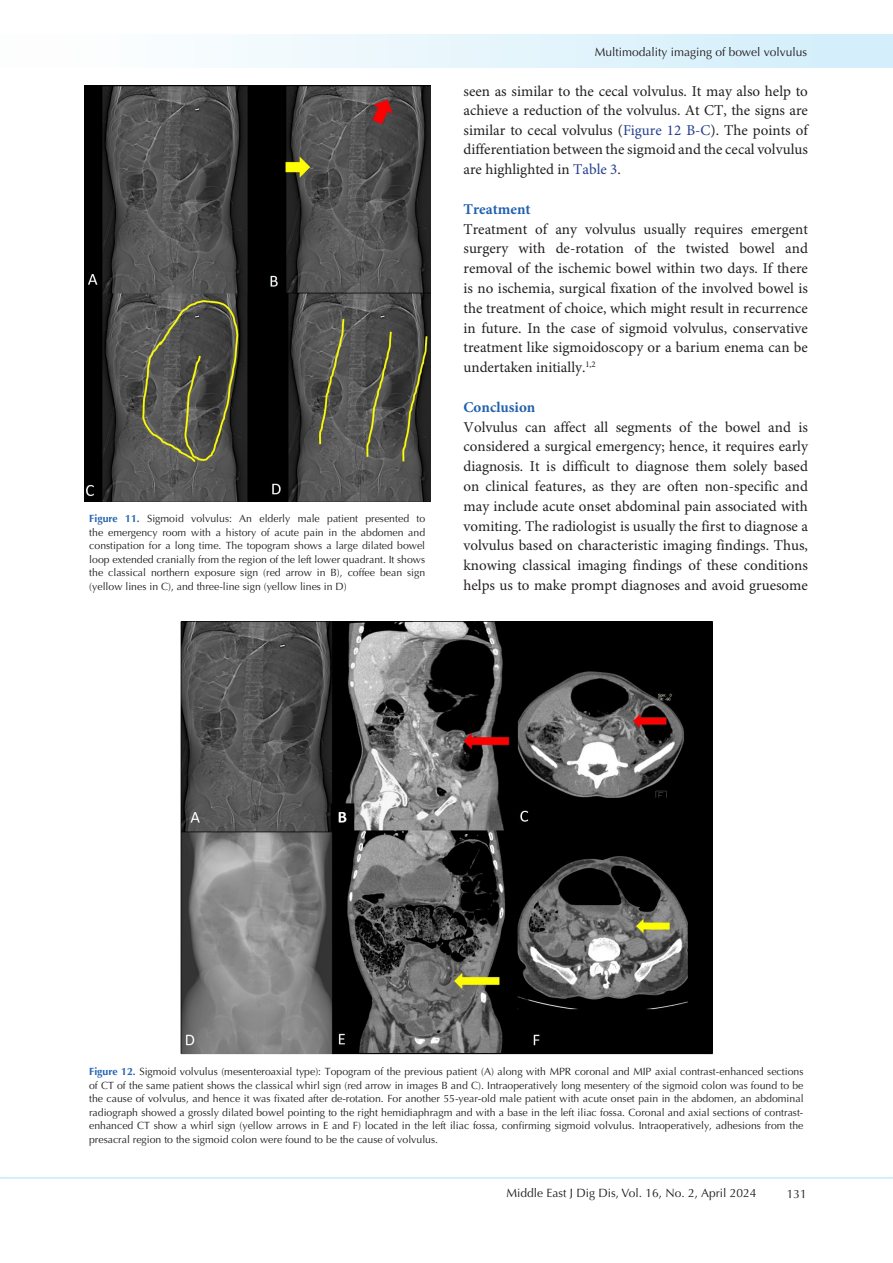
<style>
.page{position:relative;width:893px;height:1263px;background:#fff}
.page>*{position:absolute;margin:0;border:0;box-sizing:border-box;transform-origin:0 0}
.t1{font:15px/19.8px "Minion Pro";color:#231f20;text-align:justify}
.t2{font:700 15px "Minion Pro";color:#2261ae}
.t3{font:12px "Optima LT Std";color:#231f20}
.t4{font:10.5px/13.5px "Optima LT Std";color:#231f20;text-align:justify}
.s1{font-weight:700;color:#2463b0}
.s2{color:#253f8e}
</style>
<div class="page">
<hr style="left:0;top:1177px;width:893px;height:2px;background:#d4effc">
<div style="left:0;top:35px;width:892px;height:33px;background:linear-gradient(to right,#fffffe,#d1eefb)"></div>
<img style="left:85px;top:85px;width:345px;height:417px">
<img style="left:180px;top:621px;width:533px;height:433px">
<p class="t4" style="left:89px;top:512px;width:337px"><span class="s1">Figure 11.</span> Sigmoid volvulus: An elderly male patient presented to the emergency room with a history of acute pain in the abdomen and constipation for a long time. The topogram shows a large dilated bowel loop extended cranially from the region of the left lower quadrant. It shows the classical northern exposure sign (red arrow in B), coffee bean sign (yellow lines in C), and three-line sign (yellow lines in D)</p>
<p class="t3" style="left:595px;top:45px;width:214px">Multimodality imaging of bowel volvulus</p>
<p class="t1" style="left:463px;top:82px;width:346px">seen as similar to the cecal volvulus. It may also help to achieve a reduction of the volvulus. At CT, the signs are similar to cecal volvulus (<span class="s2">Figure 12 B-C</span>). The points of differentiation between the sigmoid and the cecal volvulus are highlighted in <span class="s2">Table 3</span>.</p>
<p class="t2" style="left:463px;top:198px;width:69px">Treatment</p>
<p class="t1" style="left:463px;top:219px;width:346px">Treatment of any volvulus usually requires emergent surgery with de-rotation of the twisted bowel and removal of the ischemic bowel within two days. If there is no ischemia, surgical fixation of the involved bowel is the treatment of choice, which might result in recurrence in future. In the case of sigmoid volvulus, conservative treatment like sigmoidoscopy or a barium enema can be undertaken initially.<sup>1,2</sup></p>
<p class="t2" style="left:463px;top:396px;width:73px">Conclusion</p>
<p class="t1" style="left:463px;top:417px;width:346px">Volvulus can affect all segments of the bowel and is considered a surgical emergency; hence, it requires early diagnosis. It is difficult to diagnose them solely based on clinical features, as they are often non-specific and may include acute onset abdominal pain associated with vomiting. The radiologist is usually the first to diagnose a volvulus based on characteristic imaging findings. Thus, knowing classical imaging findings of these conditions helps us to make prompt diagnoses and avoid gruesome</p>
<p class="t4" style="left:89px;top:1065px;width:716px"><span class="s1">Figure 12.</span> Sigmoid volvulus (mesenteroaxial type): Topogram of the previous patient (A) along with MPR coronal and MIP axial contrast-enhanced sections of CT of the same patient shows the classical whirl sign (red arrow in images B and C). Intraoperatively long mesentery of the sigmoid colon was found to be the cause of volvulus, and hence it was fixated after de-rotation. For another 55-year-old male patient with acute onset pain in the abdomen, an abdominal radiograph showed a grossly dilated bowel pointing to the right hemidiaphragm and with a base in the left iliac fossa. Coronal and axial sections of contrast&shy;enhanced CT show a whirl sign (yellow arrows in E and F) located in the left iliac fossa, confirming sigmoid volvulus. Intraoperatively, adhesions from the presacral region to the sigmoid colon were found to be the cause of volvulus.</p>
<p class="t3" style="left:506px;top:1186px;width:251px">Middle East J Dig Dis, Vol. 16, No. 2, April 2024</p>
<p class="t3" style="left:787px;top:1187px;width:22px">131</p>
</div>
